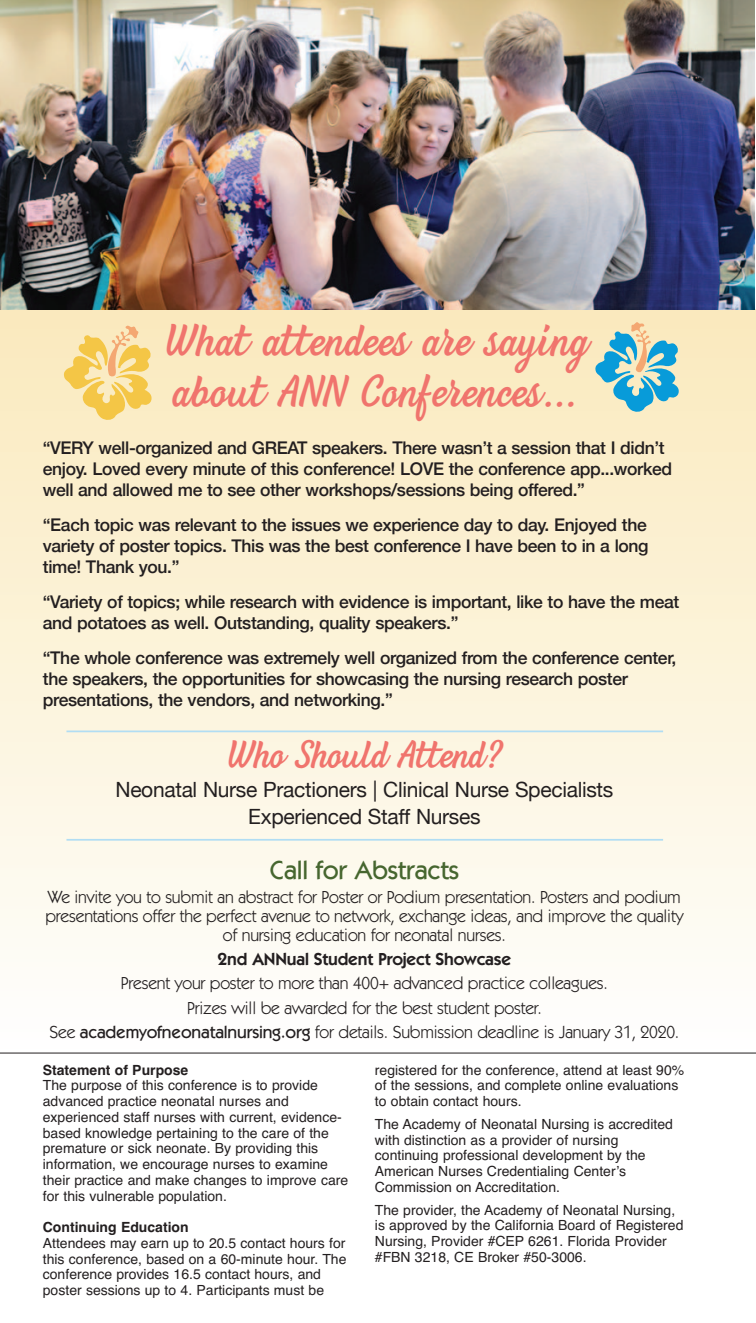
<style>
.page{position:relative;width:756px;height:1323px;background:#fff}
.page>*{position:absolute;margin:0;border:0;box-sizing:border-box;transform-origin:0 0}
.t1{font:42.52px/51.1px "Beach Bar";color:#f0746d}
.t2{font:36.75px "Beach Bar";letter-spacing:-.015em;color:#f0746d}
.t3{font:500 26.25px "Itc Kabel";letter-spacing:-.01em;color:#46662f}
.t4{font:21px "Helvetica Neue";letter-spacing:-.015em;color:#231f20}
.t5{font:500 17.5px/21px "Helvetica Neue";letter-spacing:-.02em;color:#231f20}
.t6{font:17.5px/18.9px "Itc Kabel";letter-spacing:-.01em;color:#231f20;text-align:center}
.t7{font:600 17.5px "Itc Kabel";letter-spacing:-.01em;color:#231f20}
.t8{font:14px/15.8px "Helvetica";color:#231f20}
.t9{font:700 14px "Helvetica";color:#231f20}
.s1{font-weight:500}
</style>
<div class="page">
<div style="left:0;top:309px;width:756px;height:744px;background:linear-gradient(to bottom,#fae9bc,#fefefd)"></div>
<svg style="left:596px;top:322px;width:83px;height:90px;background:#9ac8c7"></svg>
<svg style="left:64px;top:326px;width:88px;height:94px;background:#f7d98d"></svg>
<img style="left:0;top:0;width:754px;height:309px">
<hr style="left:66px;top:731px;width:597px;height:1px;background:#b1ddf3">
<hr style="left:66px;top:839px;width:597px;height:2px;background:#b1ddf3">
<hr style="left:0;top:1053px;width:756px;height:1px;background:#231f20">
<p class="t1" style="left:164px;top:324px;width:425px">What attendees are saying about ANN Conferences...</p>
<p class="t5" style="left:43px;top:437px;width:631px">“VERY well-organized and GREAT speakers. There wasn’t a session that I didn’t enjoy. Loved every minute of this conference! LOVE the conference app...worked well and allowed me to see other workshops/sessions being offered.”</p>
<p class="t5" style="left:43px;top:514px;width:607px;text-align:justify">“Each topic was relevant to the issues we experience day to day. Enjoyed the variety of poster topics. This was the best conference I have been to in a long time! Thank you.”</p>
<p class="t5" style="left:43px;top:591px;width:638px">“Variety of topics; while research with evidence is important, like to have the meat and potatoes as well. Outstanding, quality speakers.”</p>
<p class="t5" style="left:43px;top:647px;width:635px">“The whole conference was extremely well organized from the conference center, the speakers, the opportunities for showcasing the nursing research poster presentations, the vendors, and networking.”</p>
<p class="t2" style="left:227px;top:741px;width:277px">Who Should Attend?</p>
<p class="t4" style="left:115px;top:777px;width:499px">Neonatal Nurse Practioners | Clinical Nurse Specialists</p>
<p class="t4" style="left:248px;top:804px;width:234px">Experienced Staff Nurses</p>
<p class="t3" style="left:270px;top:860px;width:191px">Call for Abstracts</p>
<p class="t6" style="left:45px;top:889px;width:640px">We invite you to submit an abstract for Poster or Podium presentation. Posters and podium presentations offer the perfect avenue to network, exchange ideas, and improve the quality of nursing education for neonatal nurses.</p>
<p class="t7" style="left:218px;top:953px;width:295px">2nd ANNual Student Project Showcase</p>
<p class="t6" style="left:121px;top:975px;width:489px">Present your poster to more than 400+ advanced practice colleagues.</p>
<p class="t6" style="left:187px;top:999px;width:356px">Prizes will be awarded for the best student poster.</p>
<p class="t6" style="left:50px;top:1024px;width:631px">See <span class="s1">academyofneonatalnursing.org</span> for details. Submission deadline is January 31, 2020.</p>
<p class="t9" style="left:43px;top:1064px;width:147px">Statement of Purpose</p>
<p class="t8" style="left:43px;top:1079px;width:307px">The purpose of this conference is to provide advanced practice neonatal nurses and experienced staff nurses with current, evidence&shy;based knowledge pertaining to the care of the premature or sick neonate. By providing this information, we encourage nurses to examine their practice and make changes to improve care for this vulnerable population.</p>
<p class="t9" style="left:43px;top:1222px;width:147px">Continuing Education</p>
<p class="t8" style="left:43px;top:1236px;width:305px">Attendees may earn up to 20.5 contact hours for this conference, based on a 60-minute hour. The conference provides 16.5 contact hours, and poster sessions up to 4. Participants must be</p>
<p class="t8" style="left:375px;top:1063px;width:311px">registered for the conference, attend at least 90% of the sessions, and complete online evaluations to obtain contact hours.</p>
<p class="t8" style="left:375px;top:1117px;width:300px">The Academy of Neonatal Nursing is accredited with distinction as a provider of nursing continuing professional development by the American Nurses Credentialing Center’s Commission on Accreditation.</p>
<p class="t8" style="left:375px;top:1203px;width:310px">The provider, the Academy of Neonatal Nursing, is approved by the California Board of Registered Nursing, Provider #CEP 6261. Florida Provider #FBN 3218, CE Broker #50-3006.</p>
</div>
